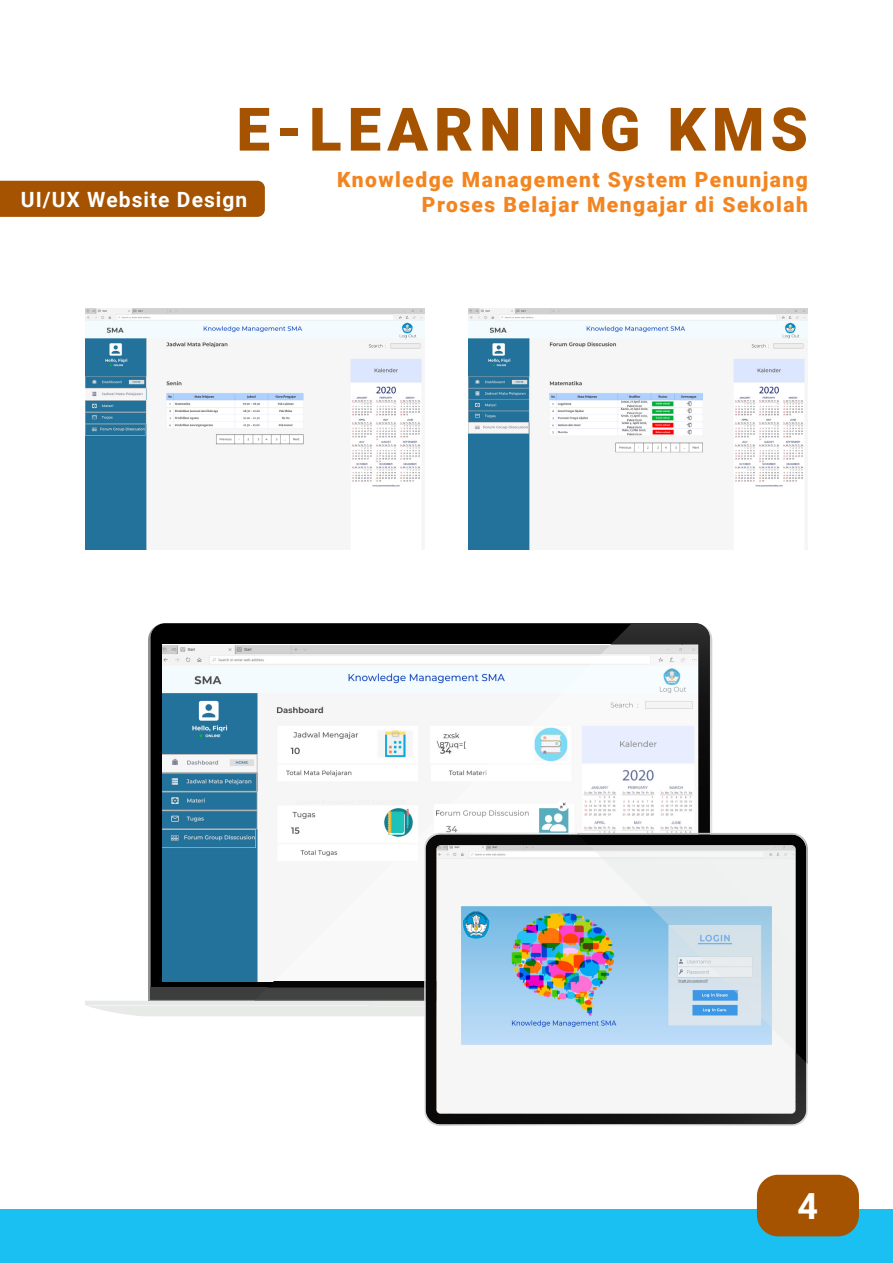
<style>
.page{position:relative;width:893px;height:1263px;background:#fff}
.page>*{position:absolute;margin:0;border:0;box-sizing:border-box;transform-origin:0 0}
.t1{font:900 60px "Roboto";letter-spacing:.1em;color:#a55301}
.t2{font:700 36px "Roboto";color:#fff}
.t3{font:900 21px "Roboto";letter-spacing:.07em;color:#f28520}
.t4{font:700 21px "Roboto";letter-spacing:.05em;color:#fff}
</style>
<div class="page">
<svg style="left:150px;top:623px;width:460px;height:210px;background:#0c0c0c"></svg>
<img style="left:162px;top:645px;width:420px;height:188px">
<img style="left:683px;top:623px;width:27px;height:210px">
<img style="left:610px;top:623px;width:73px;height:22px">
<img style="left:413px;top:812px;width:285px;height:21px">
<img style="left:441px;top:784px;width:257px;height:29px">
<img style="left:469px;top:756px;width:229px;height:29px">
<img style="left:498px;top:728px;width:200px;height:29px">
<img style="left:526px;top:700px;width:172px;height:29px">
<img style="left:554px;top:672px;width:144px;height:29px">
<img style="left:582px;top:645px;width:116px;height:28px">
<svg style="left:85px;top:833px;width:723px;height:219px"></svg>
<img style="left:795px;top:1052px;width:13px;height:51px">
<img style="left:806px;top:1103px;width:2px;height:11px">
<div style="left:439px;top:849px;width:11px;height:203px;background:#f6f6f6"></div>
<img style="left:578px;top:834px;width:11px;height:11px">
<img style="left:795px;top:1101px;width:11px;height:8px">
<img style="left:796px;top:1052px;width:10px;height:50px">
<img style="left:424px;top:833px;width:15px;height:284px">
<img style="left:426px;top:833px;width:152px;height:16px">
<img style="left:426px;top:1109px;width:380px;height:17px">
<div style="left:0;top:181px;width:265px;height:36px;background:#a55301"></div>
<div style="left:0;top:1210px;width:893px;height:53px;background:#1ac0f2"></div>
<div style="left:757px;top:1175px;width:102px;height:61px;background:#a55301;border-radius:21px"></div>
<img style="left:85px;top:308px;width:339px;height:241px">
<img style="left:469px;top:308px;width:339px;height:241px">
<p class="t1" style="left:236px;top:87px;width:573px">E-LEARNING KMS</p>
<p class="t3" style="left:337px;top:165px;width:472px">Knowledge Management System Penunjang</p>
<p class="t4" style="left:21px;top:184px;width:228px">UI/UX Website Design</p>
<p class="t3" style="left:422px;top:190px;width:387px">Proses Belajar Mengajar di Sekolah</p>
<p class="t2" style="left:798px;top:1181px;width:22px">4</p>
</div>
